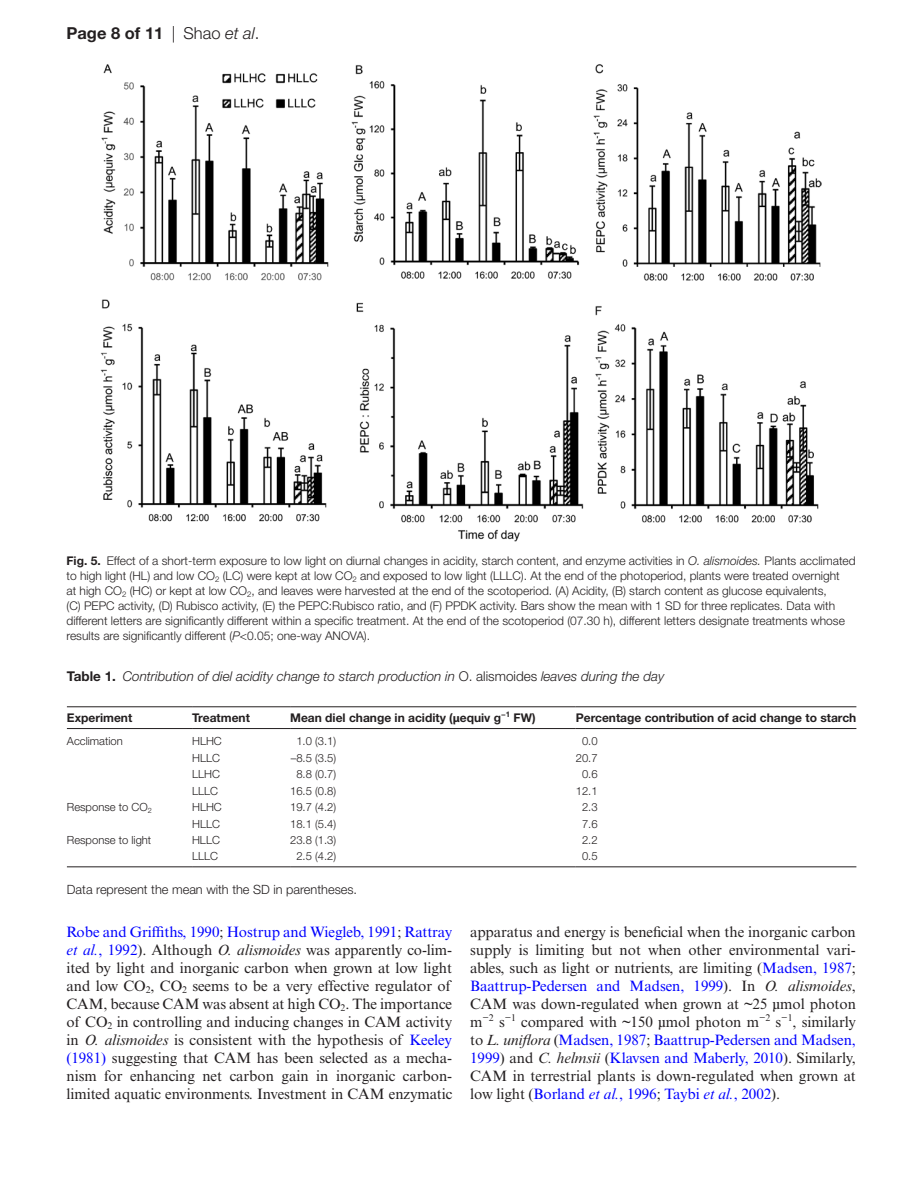
<style>
.page{position:relative;width:919px;height:1187px;background:#fff}
.page>*{position:absolute;margin:0;border:0;box-sizing:border-box;transform-origin:0 0}
.t1{font:700 16.5px "Helvetica Neue LT Std";color:#231f20}
.t2{font:15px/18px "Times New Roman MT Std";letter-spacing:-.005em;color:#231f20;text-align:justify}
.t3{font:italic 300 13.5px "Helvetica Neue LT Std";color:#231f20}
.t4{font:300 12.75px "Helvetica Neue LT Std";color:#231f20}
.t5{font:300 12px/15px "Helvetica Neue LT Std";color:#231f20}
.t6{font:700 12px "Helvetica Neue LT Std";color:#231f20}
.t7{font:300 11.25px "Helvetica Neue LT Std";color:#231f20}
.s1{font-weight:300}
.s2{font-weight:300;font-style:italic}
.s3{font-weight:700}
.s4{font-style:italic}
.s5{font-weight:700;font-style:normal}
.s6{font-style:normal}
.s7{font-family:"Myriad Pro"}
.s8{color:#00f}
.s9{font-style:italic;color:#00f}
.s10{font-family:"Gandhari Unicode"}
</style>
<div class="page">
<img style="left:101px;top:64px;width:720px;height:477px">
<hr style="left:67px;top:706px;width:125px;height:1px;background:#231f20">
<hr style="left:67px;top:728px;width:125px;height:1px;background:#231f20">
<hr style="left:192px;top:706px;width:98px;height:1px;background:#231f20">
<hr style="left:192px;top:728px;width:98px;height:1px;background:#231f20">
<hr style="left:290px;top:706px;width:285px;height:1px;background:#231f20">
<hr style="left:290px;top:728px;width:285px;height:1px;background:#231f20">
<hr style="left:575px;top:706px;width:281px;height:1px;background:#231f20">
<hr style="left:575px;top:728px;width:281px;height:1px;background:#231f20">
<hr style="left:67px;top:866px;width:125px;height:1px;background:#231f20">
<hr style="left:192px;top:866px;width:98px;height:1px;background:#231f20">
<hr style="left:290px;top:866px;width:285px;height:1px;background:#231f20">
<hr style="left:575px;top:866px;width:281px;height:1px;background:#231f20">
<p class="t1" style="left:66px;top:23px;width:194px">Page 8 of 11 <span class="s1">| Shao</span> <span class="s2">et al</span><span class="s1">.</span></p>
<p class="t5" style="left:66px;top:553px;width:790px"><span class="s3">Fig. 5.</span> Effect of a short-term exposure to low light on diurnal changes in acidity, starch content, and enzyme activities in <span class="s4">O. alismoides.</span> Plants acclimated to high light (HL) and low CO<sub>2</sub> (LC) were kept at low CO<sub>2</sub> and exposed to low light (LLLC). At the end of the photoperiod, plants were treated overnight<br>at high CO<sub>2</sub> (HC) or kept at low CO<sub>2</sub>, and leaves were harvested at the end of the scotoperiod. (A) Acidity, (B) starch content as glucose equivalents,<br>(C) PEPC activity, (D) Rubisco activity, (E) the PEPC:Rubisco ratio, and (F) PPDK activity. Bars show the mean with 1 SD for three replicates. Data with different letters are significantly different within a specific treatment. At the end of the scotoperiod (07.30 h), different letters designate treatments whose results are significantly different (<span class="s4">P</span>&lt;0.05; one-way ANOVA).</p>
<p class="t3" style="left:67px;top:668px;width:599px"><span class="s5">Table 1.</span> Contribution of diel acidity change to starch production in <span class="s6">O. alismoides</span> leaves during the day</p>
<p class="t6" style="left:67px;top:710px;width:67px">Experiment</p>
<p class="t6" style="left:192px;top:710px;width:59px">Treatment</p>
<p class="t6" style="left:290px;top:710px;width:247px">Mean diel change in acidity (<span class="s7">µ</span>equiv g<sup>−1</sup> FW)</p>
<p class="t6" style="left:575px;top:710px;width:282px">Percentage contribution of acid change to starch</p>
<p class="t7" style="left:67px;top:734px;width:57px">Acclimation</p>
<p class="t7" style="left:192px;top:734px;width:31px">HLHC</p>
<p class="t7" style="left:296px;top:734px;width:41px">1.0 (3.1)</p>
<p class="t7" style="left:582px;top:734px;width:17px">0.0</p>
<p class="t7" style="left:192px;top:750px;width:29px">HLLC</p>
<p class="t7" style="left:291px;top:750px;width:47px">–8.5 (3.5)</p>
<p class="t7" style="left:575px;top:750px;width:23px">20.7</p>
<p class="t7" style="left:192px;top:767px;width:29px">LLHC</p>
<p class="t7" style="left:296px;top:767px;width:41px">8.8 (0.7)</p>
<p class="t7" style="left:582px;top:767px;width:17px">0.6</p>
<p class="t7" style="left:192px;top:783px;width:28px">LLLC</p>
<p class="t7" style="left:290px;top:783px;width:48px">16.5 (0.8)</p>
<p class="t7" style="left:575px;top:783px;width:23px">12.1</p>
<p class="t7" style="left:67px;top:800px;width:86px">Response to CO<sub>2</sub></p>
<p class="t7" style="left:192px;top:800px;width:31px">HLHC</p>
<p class="t7" style="left:290px;top:800px;width:48px">19.7 (4.2)</p>
<p class="t7" style="left:582px;top:800px;width:17px">2.3</p>
<p class="t7" style="left:192px;top:816px;width:29px">HLLC</p>
<p class="t7" style="left:290px;top:816px;width:48px">18.1 (5.4)</p>
<p class="t7" style="left:582px;top:816px;width:17px">7.6</p>
<p class="t7" style="left:67px;top:833px;width:86px">Response to light</p>
<p class="t7" style="left:192px;top:833px;width:29px">HLLC</p>
<p class="t7" style="left:290px;top:833px;width:48px">23.8 (1.3)</p>
<p class="t7" style="left:582px;top:833px;width:17px">2.2</p>
<p class="t7" style="left:192px;top:849px;width:28px">LLLC</p>
<p class="t7" style="left:296px;top:849px;width:41px">2.5 (4.2)</p>
<p class="t7" style="left:582px;top:849px;width:17px">0.5</p>
<p class="t4" style="left:67px;top:881px;width:292px">Data represent the mean with the SD in parentheses.</p>
<p class="t2" style="left:66px;top:922px;width:387px"><span class="s8">Robe and Griffiths, 1990</span>; <span class="s8">Hostrup and Wiegleb, 1991</span>; <span class="s8">Rattray </span><span class="s9">et al.</span><span class="s8">, 1992</span>). Although <span class="s4">O. alismoides</span> was apparently co-lim&shy;ited by light and inorganic carbon when grown at low light and low CO<sub>2</sub>, CO<sub>2</sub> seems to be a very effective regulator of CAM, because CAM was absent at high CO<sub>2</sub>. The importance of CO<sub>2</sub> in controlling and inducing changes in CAM activity in <span class="s4">O. alismoides</span> is consistent with the hypothesis of <span class="s8">Keeley (1981)</span> suggesting that CAM has been selected as a mecha&shy;nism for enhancing net carbon gain in inorganic carbon&shy;limited aquatic environments. Investment in CAM enzymatic</p>
<p class="t2" style="left:470px;top:922px;width:387px">apparatus and energy is beneficial when the inorganic carbon supply is limiting but not when other environmental vari&shy;ables, such as light or nutrients, are limiting (<span class="s8">Madsen, 1987</span>; <span class="s8">Baattrup-Pedersen and Madsen, 1999</span>). In <span class="s4">O. alismoides</span>, CAM was down-regulated when grown at ~25 <span class="s10">µ</span>mol photon m<sup>−2</sup> s<sup>−1</sup> compared with ~150 <span class="s10">µ</span>mol photon m<sup>−2</sup> s<sup>−1</sup>, similarly to <span class="s4">L. uniflora</span> (<span class="s8">Madsen, 1987</span>; <span class="s8">Baattrup-Pedersen and Madsen, 1999</span>) and <span class="s4">C. helmsii</span> (<span class="s8">Klavsen and Maberly, 2010</span>). Similarly, CAM in terrestrial plants is down-regulated when grown at low light (<span class="s8">Borland</span> <span class="s9">et al.</span><span class="s8">, 1996</span>; <span class="s8">Taybi</span> <span class="s9">et al.</span><span class="s8">, 2002</span>).</p>
</div>
